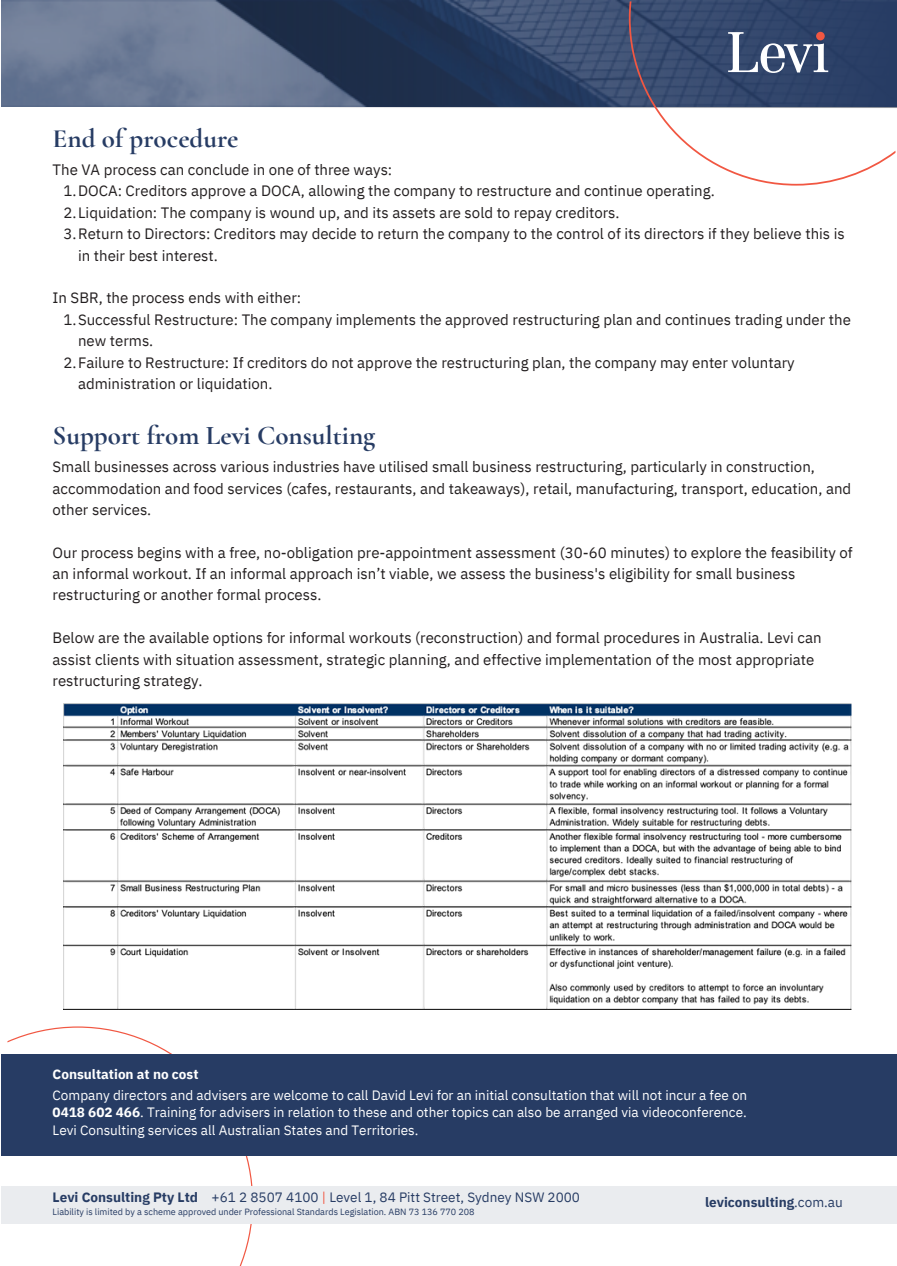
<style>
.page{position:relative;width:897px;height:1266px;background:#fff}
.page>*{position:absolute;margin:0;border:0;box-sizing:border-box;transform-origin:0 0}
.t1{font:700 27px "Cormorant Garamond";color:#273c64}
.t2{font:15px/21.3px "IBM Plex Sans";color:#231f20}
.t3{font:13.5px/21.5px "IBM Plex Sans";color:#fff}
.t4{font:13.5px "IBM Plex Sans";color:#273c64}
.t5{font:700 13.5px "IBM Plex Sans";color:#273c64}
.t6{font:9px "IBM Plex Sans";color:#273c64}
.s1{font-weight:700}
.s2{color:#f15742}
.s3{font-weight:400}
</style>
<div class="page">
<svg style="left:7px;top:1026px;width:246px;height:240px"></svg>
<img style="left:1px;top:0;width:895px;height:107px">
<img style="left:215px;top:0;width:680px;height:108px">
<div style="left:1px;top:1054px;width:895px;height:101px;background:#273c64"></div>
<div style="left:1px;top:1186px;width:895px;height:37px;background:#eaecef"></div>
<svg style="left:628px;top:1px;width:267px;height:185px"></svg>
<img style="left:64px;top:703px;width:787px;height:306px">
<p class="t1" style="left:53px;top:122px;width:187px">End of procedure</p>
<p class="t2" style="left:53px;top:159px;width:341px">The VA process can conclude in one of three ways:</p>
<p class="t2" style="left:63px;top:180px;width:652px">1.DOCA: Creditors approve a DOCA, allowing the company to restructure and continue operating.</p>
<h1 class="t2" style="left:63px;top:202px;width:557px">2.Liquidation: The company is wound up, and its assets are sold to repay creditors.</h1>
<h1 class="t2" style="left:78px;top:223px;width:768px;text-indent:-15px">3.Return to Directors: Creditors may decide to return the company to the control of its directors if they believe this is in their best interest.</h1>
<h1 class="t2" style="left:53px;top:287px;width:250px">In SBR, the process ends with either:</h1>
<p class="t2" style="left:78px;top:308px;width:774px;text-indent:-15px">1.Successful Restructure: The company implements the approved restructuring plan and continues trading under the new terms.</p>
<p class="t2" style="left:78px;top:351px;width:718px;text-indent:-15px">2.Failure to Restructure: If creditors do not approve the restructuring plan, the company may enter voluntary administration or liquidation.</p>
<p class="t1" style="left:53px;top:419px;width:324px">Support from Levi Consulting</p>
<p class="t2" style="left:53px;top:456px;width:800px">Small businesses across various industries have utilised small business restructuring, particularly in construction, accommodation and food services (cafes, restaurants, and takeaways), retail, manufacturing, transport, education, and other services.</p>
<h1 class="t2" style="left:53px;top:541px;width:801px">Our process begins with a free, no-obligation pre-appointment assessment (30-60 minutes) to explore the feasibility of an informal workout. If an informal approach isn’t viable, we assess the business's eligibility for small business restructuring or another formal process.</h1>
<h1 class="t2" style="left:53px;top:627px;width:770px">Below are the available options for informal workouts (reconstruction) and formal procedures in Australia. Levi can assist clients with situation assessment, strategic planning, and effective implementation of the most appropriate restructuring strategy.</h1>
<p class="t3" style="left:53px;top:1063px;width:696px"><span class="s1">Consultation at no cost<br></span>Company directors and advisers are welcome to call David Levi for an initial consultation that will not incur a fee on</p>
<p class="t3" style="left:53px;top:1101px;width:695px"><span class="s1">0418 602 466</span>. Training for advisers in relation to these and other topics can also be arranged via videoconference.</p>
<h1 class="t3" style="left:53px;top:1119px;width:367px">Levi Consulting services all Australian States and Territories.</h1>
<p class="t4" style="left:53px;top:1187px;width:529px"><span class="s1">Levi Consulting Pty Ltd</span> +61 2 8507 4100 <span class="s2">|</span> Level 1, 84 Pitt Street, Sydney NSW 2000</p>
<p class="t6" style="left:53px;top:1205px;width:423px">Liability is limited by a scheme approved under Professional Standards Legislation. ABN 73 136 770 208</p>
<p class="t5" style="left:705px;top:1193px;width:139px">leviconsulting<span class="s3">.com.au</span></p>
</div>
